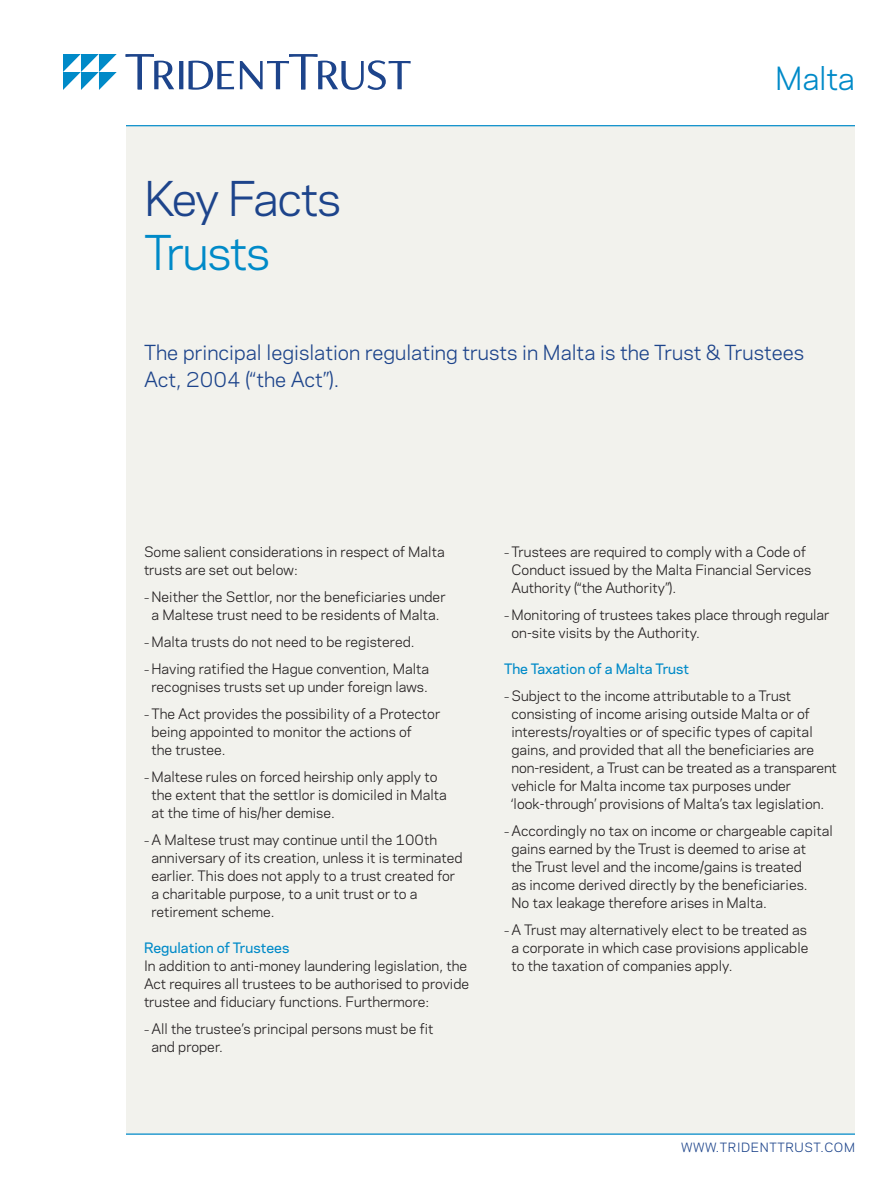
<style>
.page{position:relative;width:891px;height:1188px;background:#fff}
.page>*{position:absolute;margin:0;border:0;box-sizing:border-box;transform-origin:0 0}
.t1{font:45px "Polaris";letter-spacing:-.04em;color:#1d448b}
.t2{font:45px "Polaris";letter-spacing:-.03em;color:#008ac8}
.t3{font:30px "Polaris";letter-spacing:-.01em;color:#008ac8}
.Intro_Text{font:19.5px/27px "Polaris";color:#1d448b}
._1st_Paragraph{font:13.5px/18px "Polaris";color:#231f20}
.Head_1{font:500 13.5px "Polaris";color:#008ac8}
.t4{font:12px "Polaris";letter-spacing:.05em;color:#1d448b}
.s1{font-size:10.5px}
</style>
<div class="page">
<div style="left:126px;top:126px;width:729px;height:1008px;background:#f2f2ed"></div>
<hr style="left:126px;top:126px;width:729px;height:1px;background:#008ac8">
<hr style="left:126px;top:1134px;width:729px;height:1px;background:#008ac8">
<svg style="left:126px;top:54px;width:285px;height:36px"></svg>
<svg style="left:63px;top:54px;width:54px;height:36px"></svg>
<h1 class="t1" style="left:144px;top:165px;width:199px">Key Facts</h1>
<h1 class="t2" style="left:144px;top:219px;width:128px">Trusts</h1>
<h2 class="t3" style="left:775px;top:56px;width:81px">Malta</h2>
<p class="Intro_Text" style="left:144px;top:338px;width:662px">The principal legislation regulating trusts in Malta is the Trust &amp; Trustees<br>Act, 2004 (“the Act”).</p>
<p class="_1st_Paragraph" style="left:144px;top:542px;width:302px">Some salient considerations in respect of Malta trusts are set out below:</p>
<p class="_1st_Paragraph" style="left:144px;top:587px;width:303px;text-align:center"><span class="s1">–</span> Neither the Settlor, nor the beneficiaries under a Maltese trust need to be residents of Malta.</p>
<p class="_1st_Paragraph" style="left:144px;top:632px;width:272px"><span class="s1">–</span> Malta trusts do not need to be registered.</p>
<p class="_1st_Paragraph" style="left:144px;top:659px;width:287px;text-align:center"><span class="s1">–</span> Having ratified the Hague convention, Malta recognises trusts set up under foreign laws.</p>
<p class="_1st_Paragraph" style="left:152px;top:704px;width:290px;text-indent:-8px"><span class="s1">–</span> The Act provides the possibility of a Protector being appointed to monitor the actions of<br>the trustee.</p>
<p class="_1st_Paragraph" style="left:152px;top:767px;width:297px;text-indent:-8px"><span class="s1">–</span> Maltese rules on forced heirship only apply to the extent that the settlor is domiciled in Malta at the time of his/her demise.</p>
<p class="_1st_Paragraph" style="left:152px;top:830px;width:313px;text-indent:-8px"><span class="s1">–</span> A Maltese trust may continue until the 100th anniversary of its creation, unless it is terminated earlier. This does not apply to a trust created for a charitable purpose, to a unit trust or to a retirement scheme.</p>
<p class="Head_1" style="left:144px;top:937px;width:147px">Regulation of Trustees</p>
<p class="_1st_Paragraph" style="left:144px;top:956px;width:327px">In addition to anti-money laundering legislation, the<br>Act requires all trustees to be authorised to provide trustee and fiduciary functions. Furthermore:</p>
<p class="_1st_Paragraph" style="left:152px;top:1019px;width:284px;text-indent:-8px"><span class="s1">–</span> All the trustee’s principal persons must be fit and proper.</p>
<p class="_1st_Paragraph" style="left:512px;top:542px;width:301px;text-indent:-8px"><span class="s1">–</span> Trustees are required to comply with a Code of<br>Conduct issued by the Malta Financial Services<br>Authority (“the Authority”).</p>
<p class="_1st_Paragraph" style="left:512px;top:605px;width:320px;text-indent:-8px"><span class="s1">–</span> Monitoring of trustees takes place through regular on-site visits by the Authority.</p>
<p class="Head_1" style="left:504px;top:658px;width:187px">The Taxation of a Malta Trust</p>
<p class="_1st_Paragraph" style="left:512px;top:686px;width:327px;text-indent:-8px"><span class="s1">–</span> Subject to the income attributable to a Trust consisting of income arising outside Malta or of interests/royalties or of specific types of capital gains, and provided that all the beneficiaries are non-resident, a Trust can be treated as a transparent vehicle for Malta income tax purposes under ‘look-through’ provisions of Malta’s tax legislation.</p>
<p class="_1st_Paragraph" style="left:512px;top:821px;width:323px;text-indent:-8px"><span class="s1">–</span> Accordingly no tax on income or chargeable capital gains earned by the Trust is deemed to arise at<br>the Trust level and the income/gains is treated<br>as income derived directly by the beneficiaries.<br>No tax leakage therefore arises in Malta.</p>
<p class="_1st_Paragraph" style="left:512px;top:920px;width:298px;text-align:justify;text-indent:-8px"><span class="s1">–</span> A Trust may alternatively elect to be treated as a corporate in which case provisions applicable to the taxation of companies apply.</p>
<p class="t4" style="left:681px;top:1138px;width:175px">WWW.TRIDENTTRUST.COM</p>
</div>
